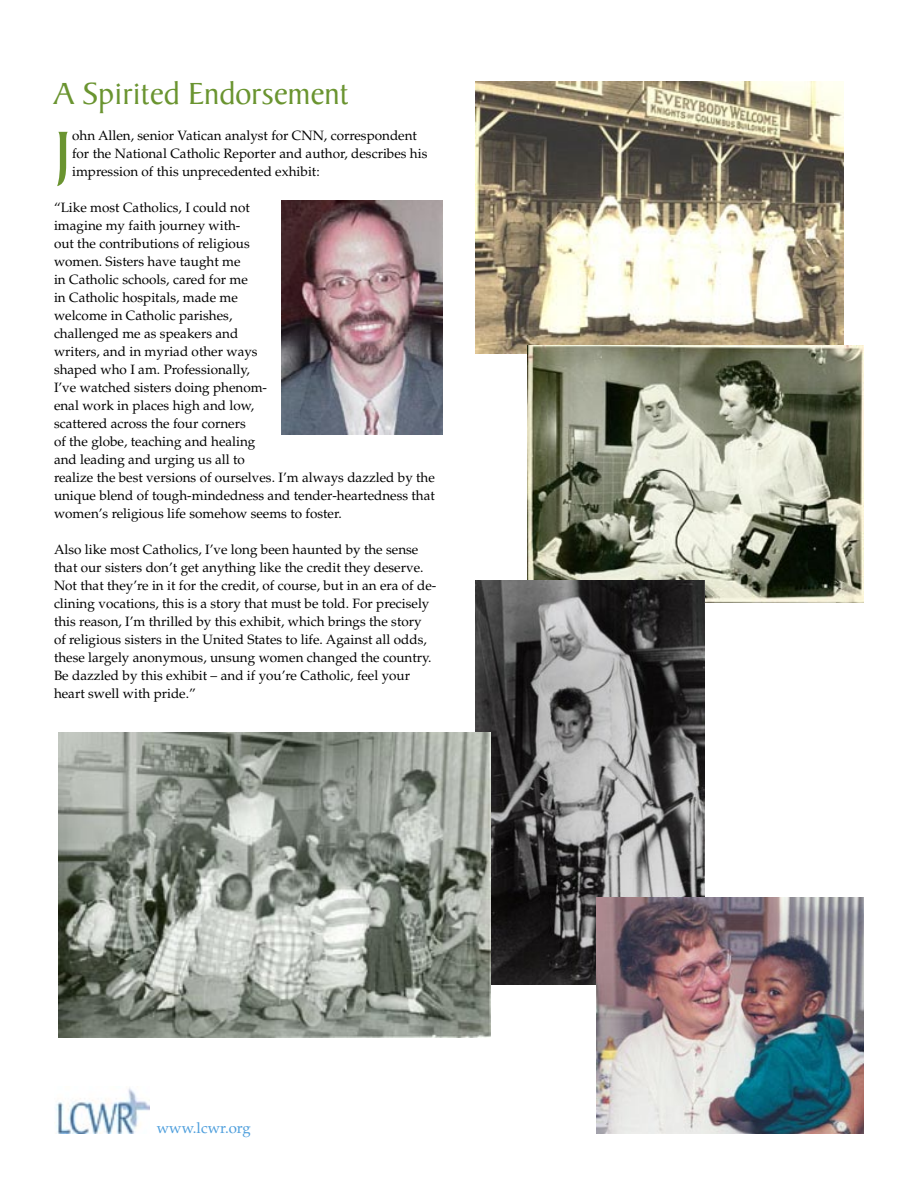
<style>
.page{position:relative;width:918px;height:1188px;background:#fff}
.page>*{position:absolute;margin:0;border:0;box-sizing:border-box;transform-origin:0 0}
.Text{font:69.9px "Baker Signet";color:#6a9430}
.Heading{font:33px "Baker Signet";color:#6a9430}
.t1{font:15px "Palatino LT Std";color:#4d9edc}
.Text-2{font:13.5px/18px "Palatino LT Std";color:#000}
</style>
<div class="page">
<img style="left:281px;top:201px;width:161px;height:234px">
<img style="left:56px;top:1088px;width:94px;height:46px">
<img style="left:476px;top:81px;width:367px;height:273px">
<img style="left:528px;top:345px;width:336px;height:258px">
<img style="left:476px;top:580px;width:229px;height:405px">
<img style="left:597px;top:897px;width:267px;height:237px">
<img style="left:58px;top:732px;width:432px;height:306px">
<p class="Heading" style="left:54px;top:76px;width:297px">A Spirited Endorsement</p>
<p class="Text" style="left:54px;top:116px;width:20px">J</p>
<p class="Text-2" style="left:72px;top:127px;width:357px">ohn Allen, senior Vatican analyst for CNN, correspondent for the National Catholic Reporter and author, describes his impression of this unprecedented exhibit:</p>
<p class="Text-2" style="left:54px;top:199px;width:382px">“Like most Catholics, I could not<br>imagine my faith journey with-<br>out the contributions of religious<br>women. Sisters have taught me<br>in Catholic schools, cared for me<br>in Catholic hospitals, made me<br>welcome in Catholic parishes,<br>challenged me as speakers and<br>writers, and in myriad other ways<br>shaped who I am. Professionally,<br>I’ve watched sisters doing phenom-<br>enal work in places high and low,<br>scattered across the four corners<br>of the globe, teaching and healing<br>and leading and urging us all to<br>realize the best versions of ourselves. I’m always dazzled by the unique blend of tough-mindedness and tender-heartedness that women’s religious life somehow seems to foster.</p>
<p class="Text-2" style="left:54px;top:541px;width:384px">Also like most Catholics, I’ve long been haunted by the sense that our sisters don’t get anything like the credit they deserve.<br>Not that they’re in it for the credit, of course, but in an era of de&shy;clining vocations, this is a story that must be told. For precisely this reason, I’m thrilled by this exhibit, which brings the story of religious sisters in the United States to life. Against all odds, these largely anonymous, unsung women changed the country.<br>Be dazzled by this exhibit – and if you’re Catholic, feel your heart swell with pride.”</p>
<p class="t1" style="left:157px;top:1119px;width:96px">www.lcwr.org</p>
</div>
